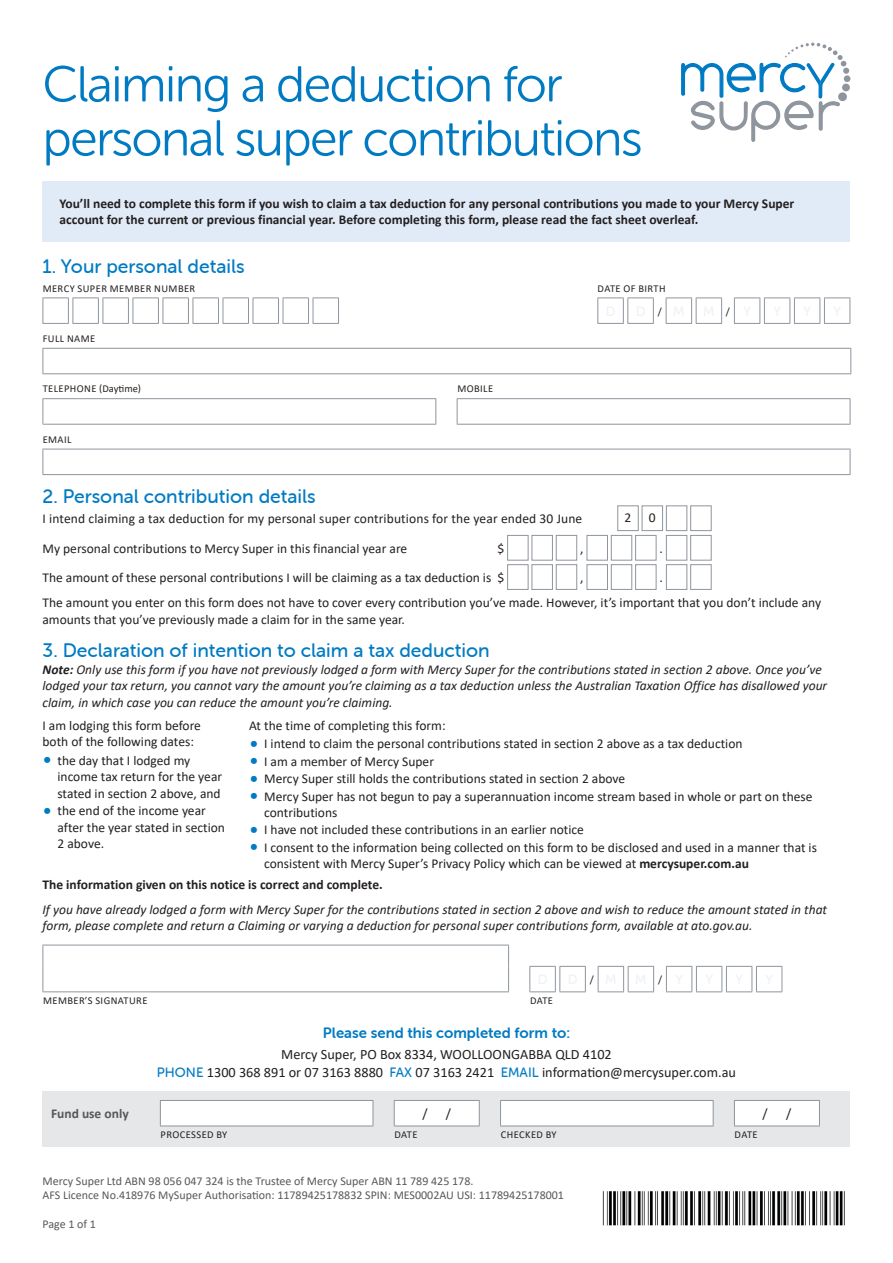
<style>
.page{position:relative;width:893px;height:1263px;background:#fff}
.page>*{position:absolute;margin:0;border:0;box-sizing:border-box;transform-origin:0 0}
.Form_-_Title_A{font:50.25px/54px "Museo Sans Rounded 300";letter-spacing:-.03em;color:#007bc3}
.Form_-_Heading_B{font:19.5px "Museo Sans Rounded 500";color:#007bc3}
.Form_-_Heading_C{font:15px "Museo Sans Rounded 700";color:#007bc3}
.Form_-_Contact_Text{font:14.25px/18px "Calibri";color:#231f20;text-align:center}
.Form_-_Body_Text{font:13.5px/16.5px "Calibri";color:#231f20}
.Form_-_Body_Text-2{font:italic 13.5px/16.5px "Calibri";color:#231f20}
.Form_-_Body_Text-3{font:700 13.5px/16.5px "Calibri";color:#231f20}
.Form_-_Body_Text_Pre{font:13.5px/16.5px "Calibri";color:#231f20}
.Form_-_Heading_D{font:700 13.5px "Calibri";color:#57585a}
.MS_-_Issued_By_Discl{font:12px/14.4px "Calibri";color:#57585a}
.Form_-_Form_Fillin{font:10.5px "Calibri";letter-spacing:.04em;color:#231f20}
.s1{font-weight:700}
.s2{font-size:19.5px;color:#007bc3}
.s3{font-family:"Museo Sans Rounded 500";font-size:13.5px;color:#007bc3}
</style>
<div class="page">
<div style="left:844px;top:75px;width:6px;height:7px;background:#8f959d;border-radius:50%"></div>
<svg style="left:681px;top:43px;width:168px;height:99px"></svg>
<div style="left:43px;top:181px;width:807px;height:60px;background:#e1ebf7"></div>
<svg style="left:43px;top:297px;width:296px;height:27px"></svg>
<svg style="left:597px;top:297px;width:254px;height:27px"></svg>
<hr style="left:43px;top:348px;width:808px;height:1px;background:#8f959d">
<svg style="left:43px;top:349px;width:1px;height:24px"></svg>
<svg style="left:850px;top:349px;width:1px;height:24px"></svg>
<hr style="left:43px;top:373px;width:808px;height:1px;background:#8f959d">
<hr style="left:43px;top:398px;width:393px;height:1px;background:#8f959d">
<hr style="left:43px;top:424px;width:393px;height:1px;background:#8f959d">
<hr style="left:457px;top:398px;width:393px;height:1px;background:#8f959d">
<svg style="left:43px;top:399px;width:808px;height:25px"></svg>
<hr style="left:457px;top:424px;width:393px;height:1px;background:#8f959d">
<hr style="left:43px;top:449px;width:807px;height:1px;background:#8f959d">
<svg style="left:43px;top:449px;width:1px;height:25px"></svg>
<svg style="left:850px;top:449px;width:1px;height:25px"></svg>
<hr style="left:43px;top:474px;width:807px;height:1px;background:#8f959d">
<div style="left:617px;top:505px;width:22px;height:26px;border:1px solid #8f959d"></div>
<div style="left:642px;top:505px;width:21px;height:26px;border:1px solid #8f959d"></div>
<div style="left:666px;top:505px;width:21px;height:26px;border:1px solid #8f959d"></div>
<div style="left:690px;top:505px;width:22px;height:26px;border:1px solid #8f959d"></div>
<div style="left:507px;top:535px;width:21px;height:25px;border:1px solid #8f959d"></div>
<div style="left:532px;top:535px;width:21px;height:25px;border:1px solid #8f959d"></div>
<div style="left:556px;top:535px;width:21px;height:25px;border:1px solid #8f959d"></div>
<div style="left:587px;top:535px;width:21px;height:25px;border:1px solid #8f959d"></div>
<div style="left:611px;top:535px;width:21px;height:25px;border:1px solid #8f959d"></div>
<div style="left:635px;top:535px;width:21px;height:25px;border:1px solid #8f959d"></div>
<div style="left:666px;top:535px;width:21px;height:25px;border:1px solid #8f959d"></div>
<div style="left:690px;top:535px;width:22px;height:25px;border:1px solid #8f959d"></div>
<div style="left:507px;top:564px;width:21px;height:26px;border:1px solid #8f959d"></div>
<div style="left:532px;top:564px;width:21px;height:26px;border:1px solid #8f959d"></div>
<div style="left:556px;top:564px;width:21px;height:26px;border:1px solid #8f959d"></div>
<div style="left:587px;top:564px;width:21px;height:26px;border:1px solid #8f959d"></div>
<div style="left:611px;top:564px;width:21px;height:26px;border:1px solid #8f959d"></div>
<div style="left:635px;top:564px;width:21px;height:26px;border:1px solid #8f959d"></div>
<div style="left:666px;top:564px;width:21px;height:26px;border:1px solid #8f959d"></div>
<div style="left:690px;top:564px;width:22px;height:26px;border:1px solid #8f959d"></div>
<svg style="left:43px;top:945px;width:740px;height:47px"></svg>
<div style="left:43px;top:1091px;width:807px;height:55px;background:#e6e7e9"></div>
<svg style="left:160px;top:1100px;width:660px;height:26px;background:#f5f5f6"></svg>
<img style="left:602px;top:1191px;width:243px;height:35px">
<p class="Form_-_Title_A" style="left:43px;top:58px;width:602px">Claiming a deduction for personal super contributions</p>
<p class="Form_-_Body_Text-3" style="left:60px;top:195px;width:736px">You’ll need to complete this form if you wish to claim a tax deduction for any personal contributions you made to your Mercy Super account for the current or previous financial year. Before completing this form, please read the fact sheet overleaf.</p>
<p class="Form_-_Heading_B" style="left:43px;top:256px;width:204px">1. Your personal details</p>
<p class="Form_-_Form_Fillin" style="left:43px;top:281px;width:154px">MERCY SUPER MEMBER NUMBER</p>
<p class="Form_-_Form_Fillin" style="left:598px;top:281px;width:70px">DATE OF BIRTH</p>
<p class="Form_-_Form_Fillin" style="left:658px;top:304px;width:6px">/</p>
<p class="Form_-_Form_Fillin" style="left:726px;top:304px;width:6px">/</p>
<p class="Form_-_Form_Fillin" style="left:43px;top:331px;width:54px">FULL NAME</p>
<p class="Form_-_Form_Fillin" style="left:43px;top:381px;width:100px">TELEPHONE (Daytime)</p>
<p class="Form_-_Form_Fillin" style="left:457px;top:381px;width:37px">MOBILE</p>
<p class="Form_-_Form_Fillin" style="left:43px;top:432px;width:30px">EMAIL</p>
<p class="Form_-_Heading_B" style="left:43px;top:485px;width:275px">2. Personal contribution details</p>
<p class="Form_-_Body_Text" style="left:43px;top:510px;width:541px">I intend claiming a tax deduction for my personal super contributions for the year ended 30 June</p>
<p class="Form_-_Body_Text" style="left:624px;top:509px;width:8px">2</p>
<p class="Form_-_Body_Text" style="left:649px;top:509px;width:8px">0</p>
<p class="Form_-_Body_Text" style="left:43px;top:540px;width:366px">My personal contributions to Mercy Super in this financial year are</p>
<p class="Form_-_Body_Text" style="left:497px;top:540px;width:8px">$</p>
<p class="Form_-_Body_Text" style="left:580px;top:540px;width:5px">,</p>
<p class="Form_-_Body_Text" style="left:659px;top:540px;width:5px">.</p>
<p class="Form_-_Body_Text" style="left:43px;top:569px;width:463px">The amount of these personal contributions I will be claiming as a tax deduction is $</p>
<p class="Form_-_Body_Text" style="left:580px;top:569px;width:5px">,</p>
<p class="Form_-_Body_Text" style="left:659px;top:569px;width:5px">.</p>
<p class="Form_-_Body_Text" style="left:43px;top:594px;width:780px">The amount you enter on this form does not have to cover every contribution you’ve made. However, it’s important that you don’t include any amounts that you’ve previously made a claim for in the same year.</p>
<p class="Form_-_Heading_B" style="left:43px;top:640px;width:449px">3. Declaration of intention to claim a tax deduction</p>
<p class="Form_-_Body_Text-2" style="left:43px;top:660px;width:786px"><span class="s1">Note:</span> Only use this form if you have not previously lodged a form with Mercy Super for the contributions stated in section 2 above. Once you’ve lodged your tax return, you cannot vary the amount you’re claiming as a tax deduction unless the Australian Taxation Office has disallowed your claim, in which case you can reduce the amount you’re claiming.</p>
<p class="Form_-_Body_Text_Pre" style="left:249px;top:717px;width:198px">At the time of completing this form:</p>
<p class="Form_-_Body_Text" style="left:249px;top:735px;width:495px"><span class="s2">•</span> I intend to claim the personal contributions stated in section 2 above as a tax deduction</p>
<p class="Form_-_Body_Text" style="left:249px;top:753px;width:186px"><span class="s2">•</span> I am a member of Mercy Super</p>
<p class="Form_-_Body_Text" style="left:249px;top:770px;width:378px"><span class="s2">•</span> Mercy Super still holds the contributions stated in section 2 above</p>
<p class="Form_-_Body_Text" style="left:264px;top:787px;width:550px;text-indent:-15px"><span class="s2">•</span> Mercy Super has not begun to pay a superannuation income stream based in whole or part on these contributions</p>
<p class="Form_-_Body_Text" style="left:249px;top:821px;width:336px"><span class="s2">•</span> I have not included these contributions in an earlier notice</p>
<p class="Form_-_Body_Text" style="left:264px;top:839px;width:554px;text-indent:-15px"><span class="s2">•</span> I consent to the information being collected on this form to be disclosed and used in a manner that is consistent with Mercy Super’s Privacy Policy which can be viewed at <span class="s1">mercysuper.com.au</span></p>
<p class="Form_-_Body_Text-3" style="left:43px;top:876px;width:342px">The information given on this notice is correct and complete.</p>
<p class="Form_-_Body_Text-2" style="left:43px;top:900px;width:786px">If you have already lodged a form with Mercy Super for the contributions stated in section 2 above and wish to reduce the amount stated in that form, please complete and return a Claiming or varying a deduction for personal super contributions form, available at ato.gov.au.</p>
<p class="Form_-_Body_Text_Pre" style="left:43px;top:717px;width:160px">I am lodging this form before both of the following dates:</p>
<p class="Form_-_Body_Text" style="left:58px;top:752px;width:166px;text-indent:-15px"><span class="s2">•</span> the day that I lodged my income tax return for the year stated in section 2 above, and</p>
<p class="Form_-_Body_Text" style="left:58px;top:802px;width:169px;text-indent:-15px"><span class="s2">•</span> the end of the income year after the year stated in section<br>2 above.</p>
<p class="Form_-_Form_Fillin" style="left:590px;top:972px;width:6px">/</p>
<p class="Form_-_Form_Fillin" style="left:658px;top:972px;width:6px">/</p>
<p class="Form_-_Form_Fillin" style="left:43px;top:993px;width:106px">MEMBER’S SIGNATURE</p>
<p class="Form_-_Form_Fillin" style="left:530px;top:993px;width:25px">DATE</p>
<p class="Form_-_Heading_C" style="left:323px;top:1024px;width:249px">Please send this completed form to:</p>
<p class="Form_-_Contact_Text" style="left:157px;top:1045px;width:581px">Mercy Super, PO Box 8334, WOOLLOONGABBA QLD 4102<br><span class="s3">PHONE</span> 1300 368 891 or 07 3163 8880 <span class="s3">FAX</span> 07 3163 2421 <span class="s3">EMAIL</span> information@mercysuper.com.au</p>
<p class="Form_-_Heading_D" style="left:51px;top:1104px;width:79px">Fund use only</p>
<p class="Form_-_Body_Text" style="left:422px;top:1105px;width:7px">/</p>
<p class="Form_-_Body_Text" style="left:446px;top:1105px;width:7px">/</p>
<p class="Form_-_Body_Text" style="left:763px;top:1105px;width:7px">/</p>
<p class="Form_-_Body_Text" style="left:786px;top:1105px;width:7px">/</p>
<p class="Form_-_Form_Fillin" style="left:161px;top:1127px;width:68px">PROCESSED BY</p>
<p class="Form_-_Form_Fillin" style="left:394px;top:1127px;width:25px">DATE</p>
<p class="Form_-_Form_Fillin" style="left:501px;top:1127px;width:57px">CHECKED BY</p>
<p class="Form_-_Form_Fillin" style="left:735px;top:1127px;width:25px">DATE</p>
<p class="MS_-_Issued_By_Discl" style="left:43px;top:1173px;width:523px">Mercy Super Ltd ABN 98 056 047 324 is the Trustee of Mercy Super ABN 11 789 425 178.<br>AFS Licence No.418976 MySuper Authorisation: 11789425178832 SPIN: MES0002AU USI: 11789425178001</p>
<p class="MS_-_Issued_By_Discl" style="left:43px;top:1217px;width:55px">Page 1 of 1</p>
</div>
